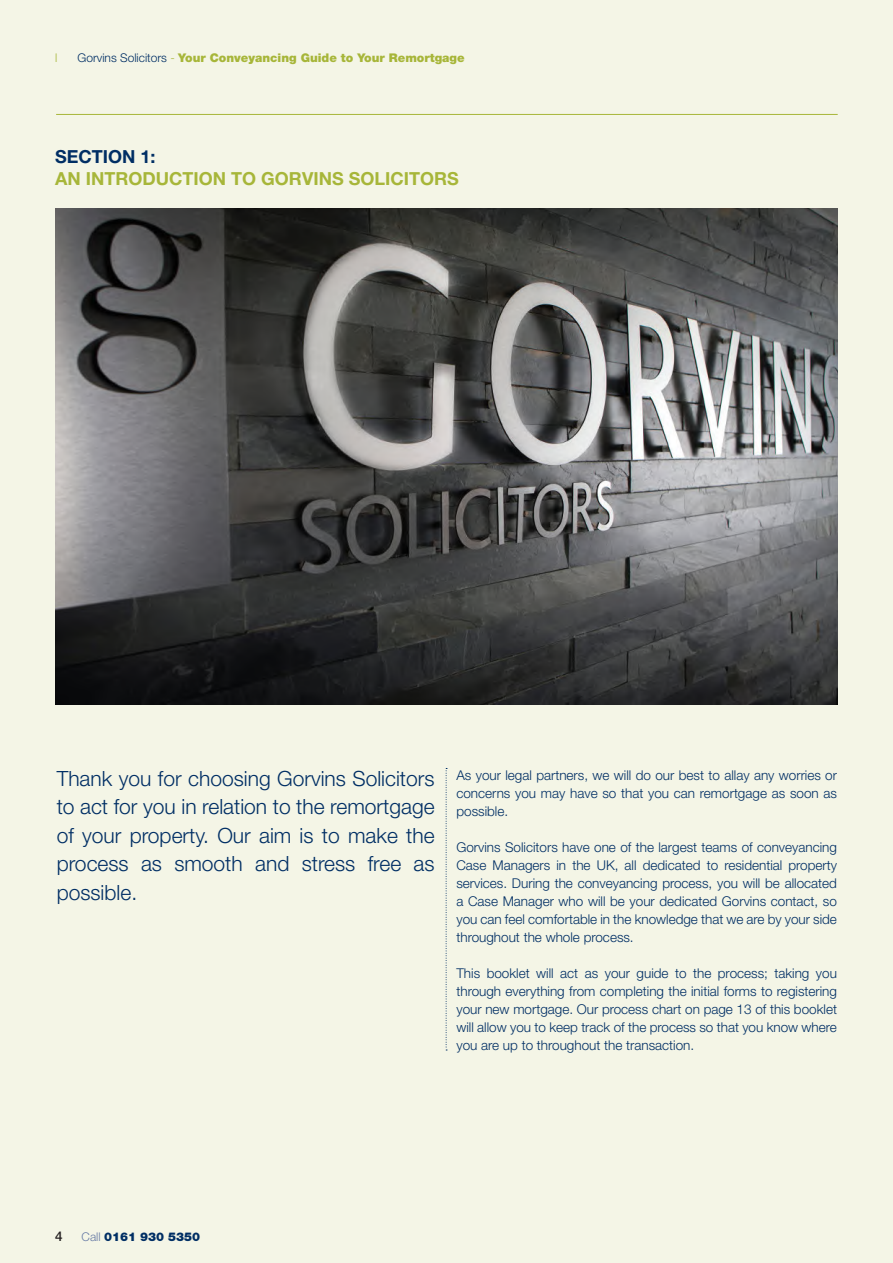
<style>
.page{position:relative;width:893px;height:1263px;background:#f4f5e6}
.page>*{position:absolute;margin:0;border:0;box-sizing:border-box;transform-origin:0 0}
.t1{font:300 21px/28.5px "Helvetica Neue";color:#002e64;text-align:justify}
.t2{font:700 18px "Helvetica Neue";color:#a7b639}
.t3{font:700 18px "Helvetica Neue";color:#002e64}
.t4{font:300 13.5px/18px "Helvetica Neue";color:#002e64;text-align:justify}
.t5{font:500 13.5px "Helvetica Neue";color:#231f20}
.t6{font:900 12px "Helvetica Neue";color:#a7b639}
.t7{font:900 12px "Helvetica Neue";color:#002e64}
.t8{font:300 12px "Helvetica Neue";color:#a7b639}
.s1{font-weight:300;color:#002e64}
.s2{font-weight:300}
.s3{font-weight:300;color:#667aa4}
</style>
<div class="page">
<hr style="left:56px;top:114px;width:782px;height:1px;background:#a7b639">
<img style="left:55px;top:209px;width:783px;height:495px">
<svg style="left:446px;top:768px;width:1px;height:282px"></svg>
<p class="t8" style="left:55px;top:50px;width:4px">l</p>
<p class="t6" style="left:78px;top:50px;width:389px"><span class="s1">Gorvins Solicitors</span> <span class="s2">-</span> Your Conveyancing Guide to Your Remortgage</p>
<p class="t3" style="left:55px;top:145px;width:102px">SECTION 1:</p>
<p class="t2" style="left:55px;top:167px;width:405px">AN INTRODUCTION TO GORVINS SOLICITORS</p>
<p class="t1" style="left:57px;top:764px;width:379px">Thank you for choosing Gorvins Solicitors to act for you in relation to the remortgage of your property. Our aim is to make the process as smooth and stress free as possible.</p>
<p class="t4" style="left:456px;top:766px;width:382px">As your legal partners, we will do our best to allay any worries or concerns you may have so that you can remortgage as soon as possible.</p>
<p class="t4" style="left:456px;top:838px;width:382px">Gorvins Solicitors have one of the largest teams of conveyancing Case Managers in the UK, all dedicated to residential property services. During the conveyancing process, you will be allocated a Case Manager who will be your dedicated Gorvins contact, so you can feel comfortable in the knowledge that we are by your side throughout the whole process.</p>
<p class="t4" style="left:456px;top:964px;width:382px">This booklet will act as your guide to the process; taking you through everything from completing the initial forms to registering your new mortgage. Our process chart on page 13 of this booklet will allow you to keep track of the process so that you know where you are up to throughout the transaction.</p>
<p class="t5" style="left:55px;top:1228px;width:9px">4</p>
<p class="t7" style="left:82px;top:1229px;width:120px"><span class="s3">Call</span> 0161 930 5350</p>
</div>
